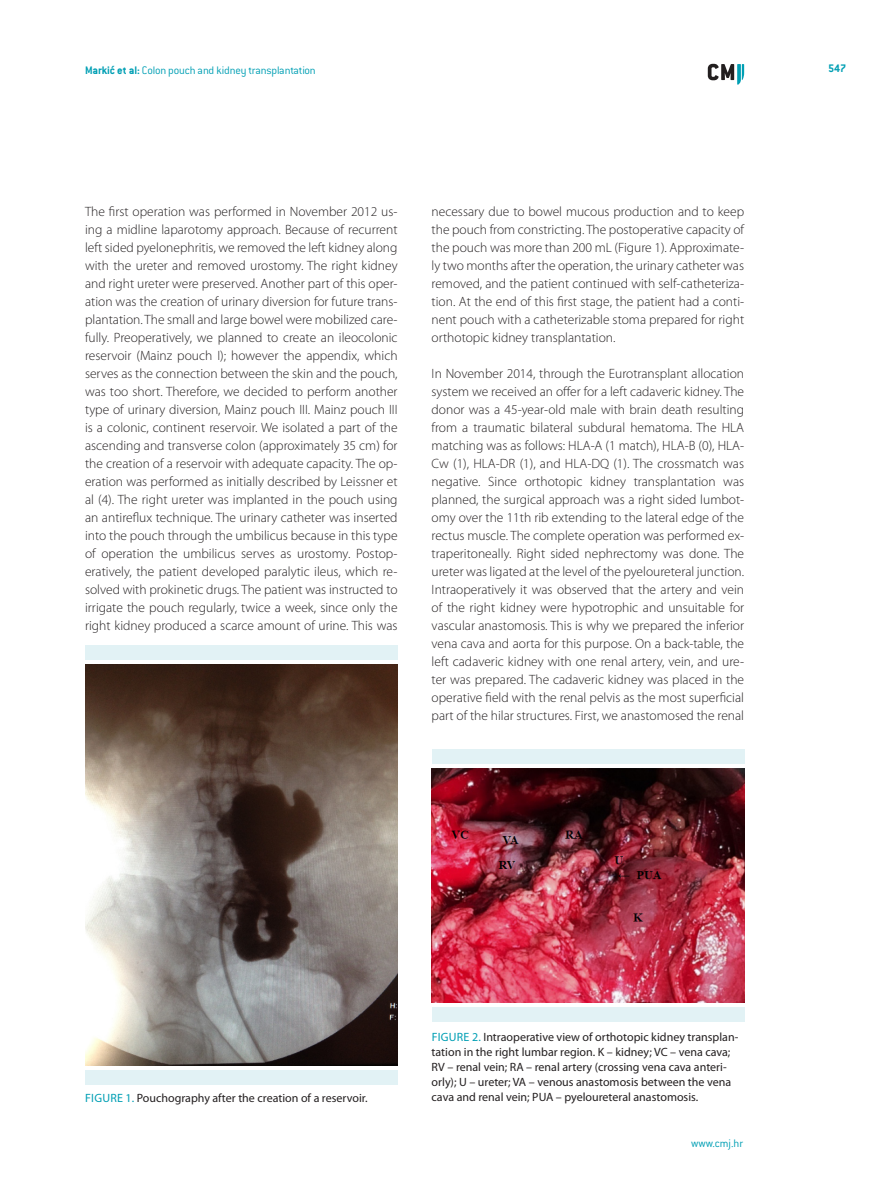
<style>
.page{position:relative;width:893px;height:1191px;background:#fff}
.page>*{position:absolute;margin:0;border:0;box-sizing:border-box;transform-origin:0 0}
.CMJ_-__body{font:300 13.5px/18px "Myriad Pro";color:#231f20;text-align:justify}
.CMJ_-_table_title_he{font:12px/15px "Myriad Pro";color:#231f20}
.H_desni_-_running{font:300 12px "ITC Conduit LTCE";letter-spacing:-.015em;color:#009fb4}
.www_cmj_hr_na_master{font:300 12px "ITC Conduit LTCE";color:#009fb4}
.paginacija_desno{font:700 12px "ITC Conduit LTCE";color:#009fb4}
.s1{font-weight:700}
.s2{color:#009fb4}
</style>
<div class="page">
<svg style="left:708px;top:64px;width:36px;height:21px"></svg>
<img style="left:85px;top:665px;width:312px;height:400px">
<div style="left:85px;top:1070px;width:312px;height:15px;background:#e2f2f5"></div>
<div style="left:85px;top:645px;width:312px;height:15px;background:#e2f2f5"></div>
<img style="left:432px;top:768px;width:312px;height:234px">
<div style="left:432px;top:748px;width:312px;height:15px;background:#e2f2f5"></div>
<div style="left:432px;top:1007px;width:312px;height:14px;background:#e2f2f5"></div>
<p class="H_desni_-_running" style="left:85px;top:63px;width:232px"><span class="s1">Markić et al:</span> Colon pouch and kidney transplantation</p>
<p class="paginacija_desno" style="left:828px;top:61px;width:19px">547</p>
<p class="CMJ_-__body" style="left:85px;top:202px;width:314px">The first operation was performed in November 2012 us&shy;ing a midline laparotomy approach. Because of recurrent left sided pyelonephritis, we removed the left kidney along with the ureter and removed urostomy. The right kidney and right ureter were preserved. Another part of this oper&shy;ation was the creation of urinary diversion for future trans&shy;plantation. The small and large bowel were mobilized care&shy;fully. Preoperatively, we planned to create an ileocolonic reservoir (Mainz pouch I); however the appendix, which serves as the connection between the skin and the pouch, was too short. Therefore, we decided to perform another type of urinary diversion, Mainz pouch III. Mainz pouch III is a colonic, continent reservoir. We isolated a part of the ascending and transverse colon (approximately 35 cm) for the creation of a reservoir with adequate capacity. The op&shy;eration was performed as initially described by Leissner et al (4). The right ureter was implanted in the pouch using an antireflux technique. The urinary catheter was inserted into the pouch through the umbilicus because in this type of operation the umbilicus serves as urostomy. Postop&shy;eratively, the patient developed paralytic ileus, which re&shy;solved with prokinetic drugs. The patient was instructed to irrigate the pouch regularly, twice a week, since only the right kidney produced a scarce amount of urine. This was</p>
<p class="CMJ_-__body" style="left:432px;top:202px;width:314px">necessary due to bowel mucous production and to keep the pouch from constricting. The postoperative capacity of the pouch was more than 200 mL (Figure 1). Approximate&shy;ly two months after the operation, the urinary catheter was removed, and the patient continued with self-catheteriza&shy;tion. At the end of this first stage, the patient had a conti&shy;nent pouch with a catheterizable stoma prepared for right orthotopic kidney transplantation.</p>
<p class="CMJ_-__body" style="left:432px;top:364px;width:314px">In November 2014, through the Eurotransplant allocation system we received an offer for a left cadaveric kidney. The donor was a 45-year-old male with brain death resulting from a traumatic bilateral subdural hematoma. The HLA matching was as follows: HLA-A (1 match), HLA-B (0), HLA-Cw (1), HLA-DR (1), and HLA-DQ (1). The crossmatch was negative. Since orthotopic kidney transplantation was planned, the surgical approach was a right sided lumbot&shy;omy over the 11th rib extending to the lateral edge of the rectus muscle. The complete operation was performed ex&shy;traperitoneally. Right sided nephrectomy was done. The ureter was ligated at the level of the pyeloureteral junction.<br>Intraoperatively it was observed that the artery and vein of the right kidney were hypotrophic and unsuitable for vascular anastomosis. This is why we prepared the inferior vena cava and aorta for this purpose. On a back-table, the left cadaveric kidney with one renal artery, vein, and ure&shy;ter was prepared. The cadaveric kidney was placed in the operative field with the renal pelvis as the most superficial part of the hilar structures. First, we anastomosed the renal</p>
<p class="CMJ_-_table_title_he" style="left:85px;top:1090px;width:284px"><span class="s2">Fig ure 1.</span> Pouchography after the creation of a reservoir.</p>
<p class="CMJ_-_table_title_he" style="left:432px;top:1029px;width:308px"><span class="s2">Fig ure 2.</span> Intraoperative view of orthotopic kidney transplan&shy;tation in the right lumbar region. K – kidney; VC – vena cava; RV – renal vein; RA – renal artery (crossing vena cava anteri&shy;orly); U – ureter; VA – venous anastomosis between the vena cava and renal vein; PUA – pyeloureteral anastomosis.</p>
<p class="www_cmj_hr_na_master" style="left:691px;top:1136px;width:54px">www.cmj.hr</p>
</div>
